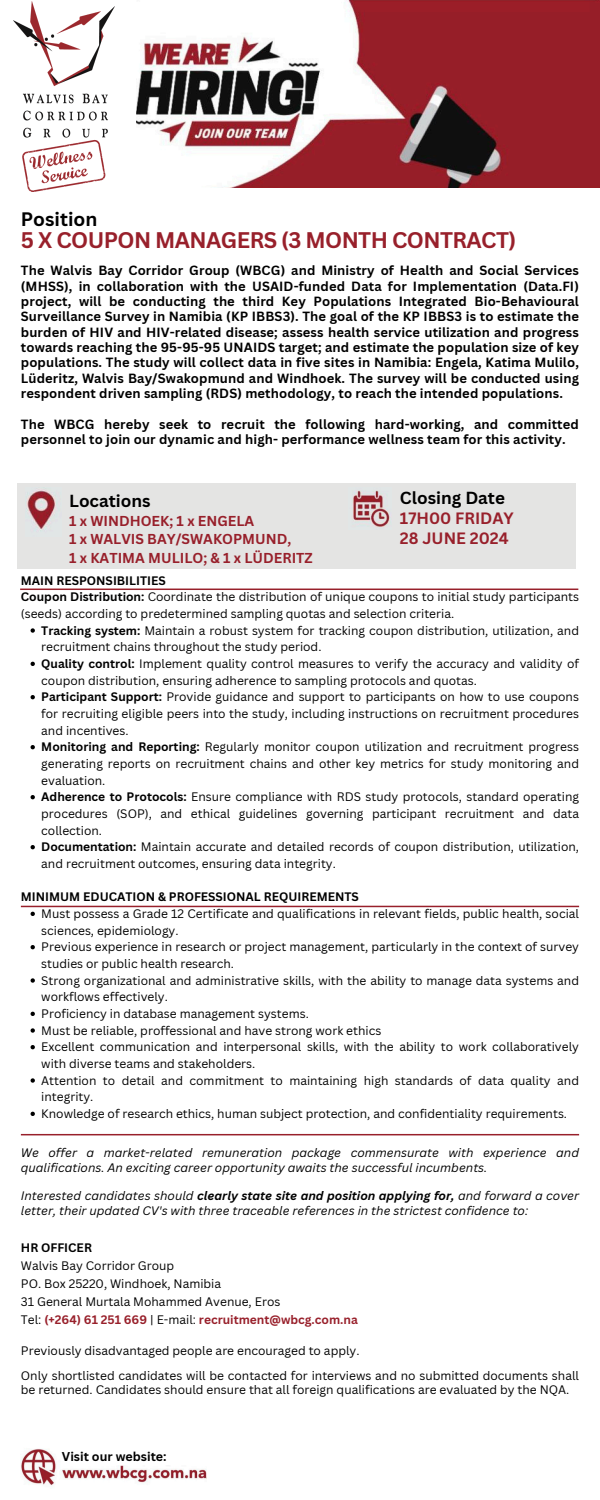
<style>
.page{position:relative;width:600px;height:1500px;background:#fff}
.page>*{position:absolute;margin:0;border:0;box-sizing:border-box;transform-origin:0 0}
.t1{font:700 22px "Canva Sans";letter-spacing:-.025em;color:#98202b}
.t2{font:700 19px "Canva Sans";color:#000}
.t3{font:700 17px "Canva Sans";color:#000}
.t4{font:700 16px/20.2px "Canva Sans";color:#98202b}
.t5{font:700 14px/18.2px "Canva Sans";color:#98202b}
.t6{font:700 13px/15.3px "Canva Sans";letter-spacing:.01em;color:#000;text-align:justify}
.t7{font:700 12.5px "Canva Sans";color:#000}
.t8{font:12px/16.7px "Canva Sans";color:#000}
.t9{font:italic 12px/14.3px "Canva Sans";color:#000}
.t10{font:700 12px "Canva Sans";color:#000}
.t11{font:700 12px "Canva Sans";color:#98202b}
.s1{font-weight:700}
.s2{font-weight:400;color:#000}
</style>
<div class="page">
<svg style="left:31px;top:628px;width:4px;height:5px"></svg>
<svg style="left:31px;top:662px;width:4px;height:4px"></svg>
<svg style="left:31px;top:695px;width:4px;height:4px"></svg>
<svg style="left:31px;top:745px;width:4px;height:4px"></svg>
<svg style="left:31px;top:795px;width:4px;height:4px"></svg>
<svg style="left:31px;top:845px;width:4px;height:4px"></svg>
<svg style="left:31px;top:912px;width:4px;height:4px"></svg>
<svg style="left:31px;top:945px;width:4px;height:4px"></svg>
<svg style="left:31px;top:978px;width:4px;height:5px"></svg>
<svg style="left:31px;top:1012px;width:4px;height:4px"></svg>
<svg style="left:31px;top:1028px;width:4px;height:5px"></svg>
<svg style="left:31px;top:1045px;width:4px;height:4px"></svg>
<svg style="left:31px;top:1078px;width:4px;height:5px"></svg>
<svg style="left:31px;top:1112px;width:4px;height:4px"></svg>
<hr style="left:20px;top:589px;width:558px;height:1px;background:#98202b">
<hr style="left:21px;top:1134px;width:558px;height:1px;background:#98202b">
<img style="left:137px;top:0;width:463px;height:188px">
<hr style="left:21px;top:906px;width:558px;height:1px;background:#98202b">
<img style="left:14px;top:2px;width:100px;height:190px">
<img style="left:20px;top:1449px;width:186px;height:37px">
<div style="left:61px;top:1447px;width:146px;height:18px;background:#fff"></div>
<div style="left:17px;top:484px;width:558px;height:85px;background:#e4e4e3"></div>
<img style="left:353px;top:490px;width:38px;height:37px">
<img style="left:26px;top:487px;width:34px;height:44px">
<p class="t2" style="left:21px;top:206px;width:78px">Position</p>
<p class="t1" style="left:21px;top:224px;width:497px">5 X COUPON MANAGERS (3 MONTH CONTRACT)</p>
<p class="t6" style="left:21px;top:263px;width:560px">The Walvis Bay Corridor Group (WBCG) and Ministry of Health and Social Services (MHSS), in collaboration with the USAID-funded Data for Implementation (Data.FI) project, will be conducting the third Key Populations Integrated Bio-Behavioural Surveillance Survey in Namibia (KP IBBS3). The goal of the KP IBBS3 is to estimate the burden of HIV and HIV-related disease; assess health service utilization and progress towards reaching the 95-95-95 UNAIDS target; and estimate the population size of key populations. The study will collect data in five sites in Namibia: Engela, Katima Mulilo, Lüderitz, Walvis Bay/Swakopmund and Windhoek. The survey will be conducted using respondent driven sampling (RDS) methodology, to reach the intended populations.</p>
<h1 class="t6" style="left:21px;top:416px;width:560px">The WBCG hereby seek to recruit the following hard-working, and committed personnel to join our dynamic and high- performance wellness team for this activity.</h1>
<p class="t3" style="left:69px;top:489px;width:83px">Locations</p>
<p class="t5" style="left:69px;top:512px;width:245px">1 x WINDHOEK; 1 x ENGELA<br>1 x WALVIS BAY/SWAKOPMUND,<br>1 x KATIMA MULILO; &amp; 1 x LÜDERITZ</p>
<h5 class="t3" style="left:400px;top:486px;width:107px">Closing Date</h5>
<h5 class="t4" style="left:400px;top:508px;width:115px">17H00 FRIDAY<br>28 JUNE 2024</h5>
<h3 class="t10" style="left:21px;top:572px;width:146px">MAIN RESPONSIBILITIES</h3>
<h3 class="t8" style="left:21px;top:588px;width:560px"><span class="s1">Coupon Distribution:</span> Coordinate the distribution of unique coupons to initial study participants (seeds) according to predetermined sampling quotas and selection criteria.</h3>
<p class="t8" style="left:41px;top:622px;width:539px"><span class="s1">Tracking system:</span> Maintain a robust system for tracking coupon distribution, utilization, and recruitment chains throughout the study period.</p>
<p class="t8" style="left:41px;top:655px;width:539px"><span class="s1">Quality control:</span> Implement quality control measures to verify the accuracy and validity of coupon distribution, ensuring adherence to sampling protocols and quotas.</p>
<p class="t8" style="left:41px;top:688px;width:539px;text-align:justify"><span class="s1">Participant Support:</span> Provide guidance and support to participants on how to use coupons for recruiting eligible peers into the study, including instructions on recruitment procedures and incentives.</p>
<p class="t8" style="left:41px;top:738px;width:539px;text-align:justify"><span class="s1">Monitoring and Reporting:</span> Regularly monitor coupon utilization and recruitment progress generating reports on recruitment chains and other key metrics for study monitoring and evaluation.</p>
<p class="t8" style="left:41px;top:788px;width:539px;text-align:justify"><span class="s1">Adherence to Protocols:</span> Ensure compliance with RDS study protocols, standard operating procedures (SOP), and ethical guidelines governing participant recruitment and data collection.</p>
<p class="t8" style="left:41px;top:838px;width:539px"><span class="s1">Documentation:</span> Maintain accurate and detailed records of coupon distribution, utilization, and recruitment outcomes, ensuring data integrity.</p>
<p class="t10" style="left:21px;top:889px;width:340px">MINIMUM EDUCATION &amp; PROFESSIONAL REQUIREMENTS</p>
<p class="t8" style="left:41px;top:905px;width:539px">Must possess a Grade 12 Certificate and qualifications in relevant fields, public health, social sciences, epidemiology.</p>
<h4 class="t8" style="left:41px;top:938px;width:539px">Previous experience in research or project management, particularly in the context of survey studies or public health research.</h4>
<p class="t8" style="left:41px;top:972px;width:539px">Strong organizational and administrative skills, with the ability to manage data systems and workflows effectively.</p>
<p class="t8" style="left:41px;top:1005px;width:269px">Proficiency in database management systems.</p>
<p class="t8" style="left:41px;top:1022px;width:342px">Must be reliable, proffessional and have strong work ethics</p>
<p class="t8" style="left:41px;top:1038px;width:539px">Excellent communication and interpersonal skills, with the ability to work collaboratively with diverse teams and stakeholders.</p>
<p class="t8" style="left:41px;top:1072px;width:539px">Attention to detail and commitment to maintaining high standards of data quality and integrity.</p>
<p class="t8" style="left:41px;top:1105px;width:527px">Knowledge of research ethics, human subject protection, and confidentiality requirements.</p>
<p class="t9" style="left:21px;top:1146px;width:560px">We offer a market-related remuneration package commensurate with experience and qualifications. An exciting career opportunity awaits the successful incumbents.</p>
<p class="t9" style="left:21px;top:1189px;width:560px">Interested candidates should <span class="s1">clearly state site and position applying for,</span> and forward a cover letter, their updated CV's with three traceable references in the strictest confidence to:</p>
<p class="t10" style="left:21px;top:1239px;width:73px">HR OFFICER</p>
<p class="t8" style="left:21px;top:1257px;width:155px">Walvis Bay Corridor Group</p>
<h4 class="t8" style="left:21px;top:1275px;width:202px">PO. Box 25220, Windhoek, Namibia</h4>
<p class="t8" style="left:21px;top:1293px;width:261px">31 General Murtala Mohammed Avenue, Eros</p>
<p class="t11" style="left:21px;top:1311px;width:338px"><span class="s2">Tel:</span> (+264) 61 251 669 <span class="s2">| E-mail:</span> recruitment@wbcg.com.na</p>
<p class="t8" style="left:21px;top:1342px;width:340px">Previously disadvantaged people are encouraged to apply.</p>
<p class="t8" style="left:21px;top:1368px;width:560px;line-height:14.7px">Only shortlisted candidates will be contacted for interviews and no submitted documents shall be returned. Candidates should ensure that all foreign qualifications are evaluated by the NQA.</p>
<h3 class="t7" style="left:62px;top:1448px;width:106px">Visit our website:</h3>
</div>
